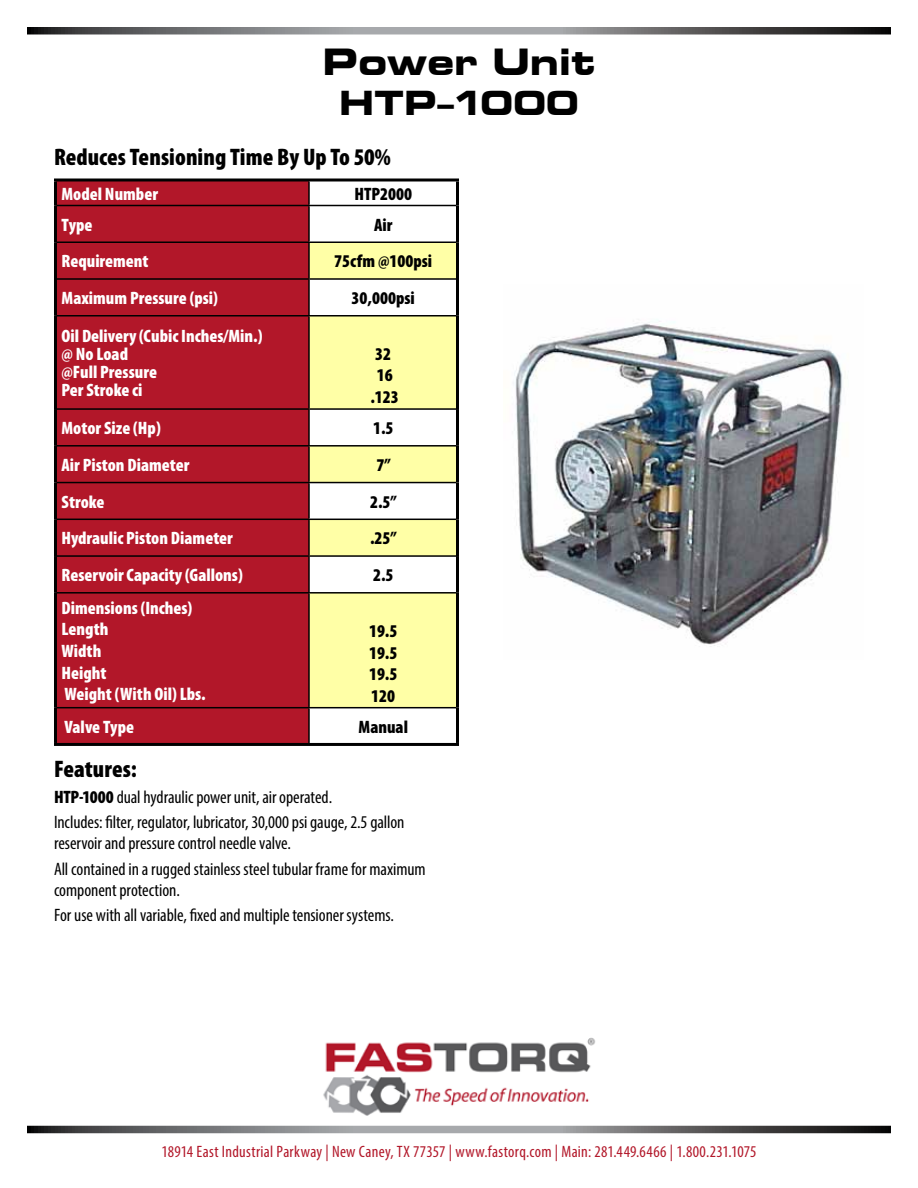
<style>
.page{position:relative;width:918px;height:1188px;background:#fff}
.page>*{position:absolute;margin:0;border:0;box-sizing:border-box;transform-origin:0 0}
.t1{font:36px "Palindrome Expanded S Si Bold Expanded";color:#000}
.t2{font:33px "Palindrome Expanded S Si Bold Expanded";letter-spacing:.005em;color:#000}
.t3{font:900 condensed 24px "Myriad Pro";letter-spacing:.005em;color:#000}
.t4{font:condensed 18px/25.5px "Myriad Pro";letter-spacing:-.005em;color:#000}
.t5{font:900 condensed 18px/21.6px "Myriad Pro";color:#fff}
.t6{font:900 condensed 18px/21.6px "Myriad Pro";color:#000;text-align:center}
.t7{font:condensed 16.5px "Myriad Pro";letter-spacing:.015em;color:#b21729}
.s1{font-weight:900}
</style>
<div class="page">
<svg style="left:27px;top:1126px;width:864px;height:7px;background:#6e6e70"></svg>
<svg style="left:27px;top:27px;width:864px;height:7px;background:#6e6e70"></svg>
<img style="left:323px;top:1037px;width:273px;height:79px">
<div style="left:57px;top:182px;width:252px;height:561px;background:#b21729"></div>
<svg style="left:309px;top:243px;width:147px;height:464px;fill:#ffffa6"></svg>
<hr style="left:308px;top:182px;width:2px;height:23px;background:#000">
<hr style="left:57px;top:205px;width:252px;height:1px;background:#000">
<hr style="left:309px;top:205px;width:147px;height:1px;background:#000">
<hr style="left:308px;top:206px;width:2px;height:36px;background:#000">
<hr style="left:57px;top:242px;width:252px;height:1px;background:#000">
<hr style="left:309px;top:242px;width:147px;height:1px;background:#000">
<hr style="left:308px;top:243px;width:2px;height:35px;background:#000">
<hr style="left:57px;top:278px;width:252px;height:2px;background:#000">
<hr style="left:309px;top:278px;width:147px;height:2px;background:#000">
<hr style="left:308px;top:280px;width:2px;height:35px;background:#000">
<hr style="left:57px;top:315px;width:252px;height:1px;background:#000">
<hr style="left:309px;top:315px;width:147px;height:1px;background:#000">
<hr style="left:308px;top:317px;width:2px;height:91px;background:#000">
<hr style="left:57px;top:408px;width:252px;height:2px;background:#000">
<hr style="left:309px;top:408px;width:147px;height:2px;background:#000">
<hr style="left:308px;top:410px;width:2px;height:35px;background:#000">
<hr style="left:57px;top:445px;width:252px;height:2px;background:#000">
<hr style="left:309px;top:445px;width:147px;height:2px;background:#000">
<hr style="left:308px;top:447px;width:2px;height:35px;background:#000">
<hr style="left:57px;top:482px;width:252px;height:1px;background:#000">
<hr style="left:309px;top:482px;width:147px;height:1px;background:#000">
<hr style="left:308px;top:483px;width:2px;height:36px;background:#000">
<hr style="left:57px;top:519px;width:252px;height:1px;background:#000">
<hr style="left:309px;top:519px;width:147px;height:1px;background:#000">
<hr style="left:308px;top:520px;width:2px;height:35px;background:#000">
<hr style="left:57px;top:555px;width:252px;height:2px;background:#000">
<hr style="left:309px;top:555px;width:147px;height:2px;background:#000">
<hr style="left:308px;top:557px;width:2px;height:35px;background:#000">
<hr style="left:57px;top:592px;width:252px;height:2px;background:#000">
<hr style="left:309px;top:592px;width:147px;height:2px;background:#000">
<hr style="left:308px;top:594px;width:2px;height:113px;background:#000">
<hr style="left:57px;top:707px;width:252px;height:1px;background:#000">
<hr style="left:309px;top:707px;width:147px;height:1px;background:#000">
<hr style="left:308px;top:708px;width:2px;height:35px;background:#000">
<svg style="left:54px;top:178px;width:255px;height:4px"></svg>
<hr style="left:54px;top:182px;width:3px;height:24px;background:#000">
<svg style="left:309px;top:178px;width:150px;height:4px"></svg>
<hr style="left:456px;top:182px;width:3px;height:24px;background:#000">
<hr style="left:54px;top:206px;width:3px;height:36px;background:#000">
<hr style="left:456px;top:206px;width:3px;height:36px;background:#000">
<hr style="left:54px;top:242px;width:3px;height:37px;background:#000">
<hr style="left:456px;top:242px;width:3px;height:37px;background:#000">
<hr style="left:54px;top:279px;width:3px;height:37px;background:#000">
<hr style="left:456px;top:279px;width:3px;height:37px;background:#000">
<hr style="left:54px;top:316px;width:3px;height:93px;background:#000">
<hr style="left:456px;top:316px;width:3px;height:93px;background:#000">
<hr style="left:54px;top:409px;width:3px;height:37px;background:#000">
<hr style="left:456px;top:409px;width:3px;height:37px;background:#000">
<hr style="left:54px;top:446px;width:3px;height:37px;background:#000">
<hr style="left:456px;top:446px;width:3px;height:37px;background:#000">
<hr style="left:54px;top:483px;width:3px;height:36px;background:#000">
<hr style="left:456px;top:483px;width:3px;height:36px;background:#000">
<hr style="left:54px;top:519px;width:3px;height:37px;background:#000">
<hr style="left:456px;top:519px;width:3px;height:37px;background:#000">
<hr style="left:54px;top:556px;width:3px;height:37px;background:#000">
<hr style="left:456px;top:556px;width:3px;height:37px;background:#000">
<hr style="left:54px;top:593px;width:3px;height:115px;background:#000">
<hr style="left:456px;top:593px;width:3px;height:115px;background:#000">
<hr style="left:54px;top:708px;width:3px;height:35px;background:#000">
<hr style="left:456px;top:708px;width:3px;height:35px;background:#000">
<hr style="left:54px;top:743px;width:255px;height:3px;background:#000">
<hr style="left:309px;top:743px;width:150px;height:3px;background:#000">
<img style="left:514px;top:321px;width:329px;height:326px">
<h1 class="t1" style="left:323px;top:36px;width:274px">Power Unit</h1>
<h2 class="t2" style="left:339px;top:79px;width:241px">HTP–1000</h2>
<h3 class="t3" style="left:54px;top:142px;width:338px">Reduces Tensioning Time By Up To 50%</h3>
<p class="t5" style="left:62px;top:182px;width:98px">Model Number</p>
<p class="t6" style="left:354px;top:182px;width:59px">HTP2000</p>
<p class="t5" style="left:62px;top:213px;width:32px">Type</p>
<p class="t6" style="left:374px;top:213px;width:20px">Air</p>
<p class="t5" style="left:62px;top:250px;width:89px">Requirement</p>
<p class="t6" style="left:334px;top:250px;width:100px">75cfm @100psi</p>
<p class="t5" style="left:62px;top:287px;width:158px">Maximum Pressure (psi)</p>
<p class="t6" style="left:352px;top:287px;width:65px">30,000psi</p>
<p class="t5" style="left:62px;top:327px;width:202px;line-height:18px">Oil Delivery (Cubic Inches/Min.) @ No Load<br>@Full Pressure<br>Per Stroke ci</p>
<p class="t6" style="left:370px;top:343px;width:30px">32<br>16 .123</p>
<p class="t5" style="left:62px;top:417px;width:101px">Motor Size (Hp)</p>
<p class="t6" style="left:373px;top:417px;width:22px">1.5</p>
<p class="t5" style="left:62px;top:454px;width:129px">Air Piston Diameter</p>
<p class="t6" style="left:376px;top:454px;width:16px">7”</p>
<p class="t5" style="left:62px;top:490px;width:45px">Stroke</p>
<p class="t6" style="left:370px;top:490px;width:28px">2.5”</p>
<p class="t5" style="left:62px;top:527px;width:173px">Hydraulic Piston Diameter</p>
<p class="t6" style="left:370px;top:527px;width:28px">.25”</p>
<p class="t5" style="left:62px;top:564px;width:183px">Reservoir Capacity (Gallons)</p>
<p class="t6" style="left:373px;top:564px;width:22px">2.5</p>
<p class="t5" style="left:62px;top:596px;width:146px">Dimensions (Inches)<br>Length<br>Width<br>Height<br>Weight (With Oil) Lbs.</p>
<p class="t6" style="left:369px;top:620px;width:30px;text-align:justify">19.5<br>19.5<br>19.5<br>120</p>
<p class="t5" style="left:64px;top:716px;width:71px">Valve Type</p>
<p class="t6" style="left:359px;top:716px;width:51px">Manual</p>
<h3 class="t3" style="left:54px;top:754px;width:84px">Features:</h3>
<p class="t4" style="left:54px;top:784px;width:352px"><span class="s1">HTP-1000</span> dual hydraulic power unit, air operated.<br>Includes: filter, regulator, lubricator, 30,000 psi gauge, 2.5 gallon</p>
<p class="t4" style="left:54px;top:830px;width:373px">reservoir and pressure control needle valve.<br>All contained in a rugged stainless steel tubular frame for maximum</p>
<p class="t4" style="left:54px;top:877px;width:342px">component protection.<br>For use with all variable, fixed and multiple tensioner systems.</p>
<p class="t7" style="left:162px;top:1142px;width:596px">18914 East Industrial Parkway | New Caney, TX 77357 | www.fastorq.com | Main: 281.449.6466 | 1.800.231.1075</p>
</div>
